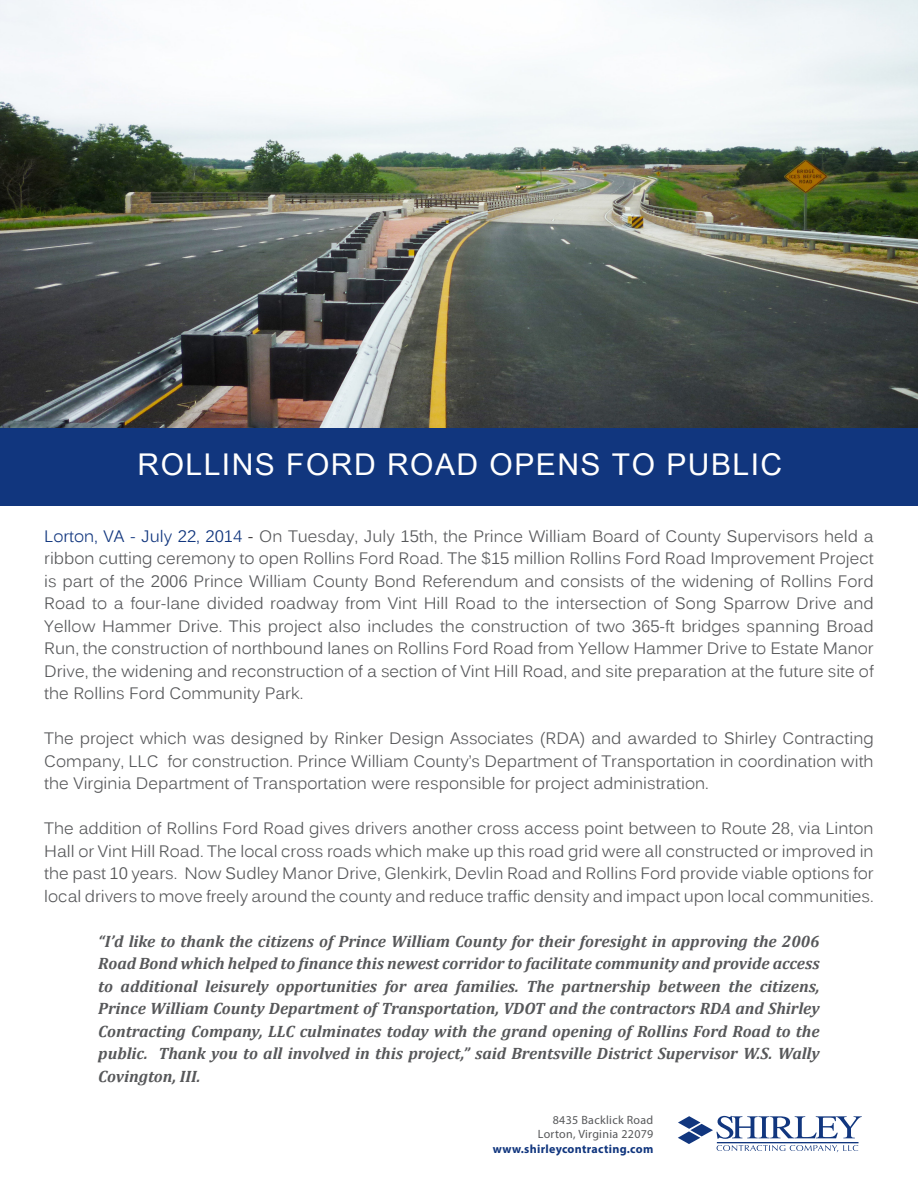
<style>
.page{position:relative;width:918px;height:1188px;background:#fff}
.page>*{position:absolute;margin:0;border:0;box-sizing:border-box;transform-origin:0 0}
.t1{font:30px "Arial Unicode MS";letter-spacing:.05em;color:#fff}
.t2{font:16.5px/22.5px "Kalinga";color:#57585a;text-align:justify}
.t3{font:italic 700 16.5px/22.5px "Cambria";color:#57585a;text-align:justify}
.Project_Sheet_Locati{font:12px/14.4px "Myriad Pro";letter-spacing:.025em;color:#57585a;text-align:right}
.s1{color:#11367e}
.s2{color:#231f20}
.s3{font-weight:700;color:#11367e}
</style>
<div class="page">
<img style="left:0;top:0;width:918px;height:428px">
<div style="left:0;top:428px;width:918px;height:77px;background:#11367e"></div>
<svg style="left:678px;top:1116px;width:184px;height:36px"></svg>
<p class="t1" style="left:138px;top:443px;width:646px">ROLLINS FORD ROAD OPENS TO PUBLIC</p>
<p class="t2" style="left:44px;top:526px;width:831px"><span class="s1">Lorton, VA - July 22, 2014</span> <span class="s2">-</span> On Tuesday, July 15th, the Prince William Board of County Supervisors held a ribbon cutting ceremony to open Rollins Ford Road. The $15 million Rollins Ford Road Improvement Project is part of the 2006 Prince William County Bond Referendum and consists of the widening of Rollins Ford Road to a four-lane divided roadway from Vint Hill Road to the intersection of Song Sparrow Drive and Yellow Hammer Drive. This project also includes the construction of two 365-ft bridges spanning Broad Run, the construction of northbound lanes on Rollins Ford Road from Yellow Hammer Drive to Estate Manor Drive, the widening and reconstruction of a section of Vint Hill Road, and site preparation at the future site of the Rollins Ford Community Park.</p>
<p class="t2" style="left:44px;top:729px;width:831px">The project which was designed by Rinker Design Associates (RDA) and awarded to Shirley Contracting Company, LLC for construction. Prince William County’s Department of Transportation in coordination with the Virginia Department of Transportation were responsible for project administration.</p>
<p class="t2" style="left:44px;top:819px;width:831px">The addition of Rollins Ford Road gives drivers another cross access point between to Route 28, via Linton Hall or Vint Hill Road. The local cross roads which make up this road grid were all constructed or improved in the past 10 years. Now Sudley Manor Drive, Glenkirk, Devlin Road and Rollins Ford provide viable options for local drivers to move freely around the county and reduce traffic density and impact upon local communities.</p>
<p class="t3" style="left:98px;top:929px;width:723px">“I’d like to thank the citizens of Prince William County for their foresight in approving the 2006<br>Road Bond which helped to finance this newest corridor to facilitate community and provide access to additional leisurely opportunities for area families. The partnership between the citizens, Prince William County Department of Transportation, VDOT and the contractors RDA and Shirley Contracting Company, LLC culminates today with the grand opening of Rollins Ford Road to the public. Thank you to all involved in this project,” said Brentsville District Supervisor W.S. Wally Covington, III.</p>
<p class="Project_Sheet_Locati" style="left:493px;top:1113px;width:162px">8435 Backlick Road<br>Lorton, Virginia 22079 <span class="s3">www.shirleycontracting.com</span></p>
</div>
